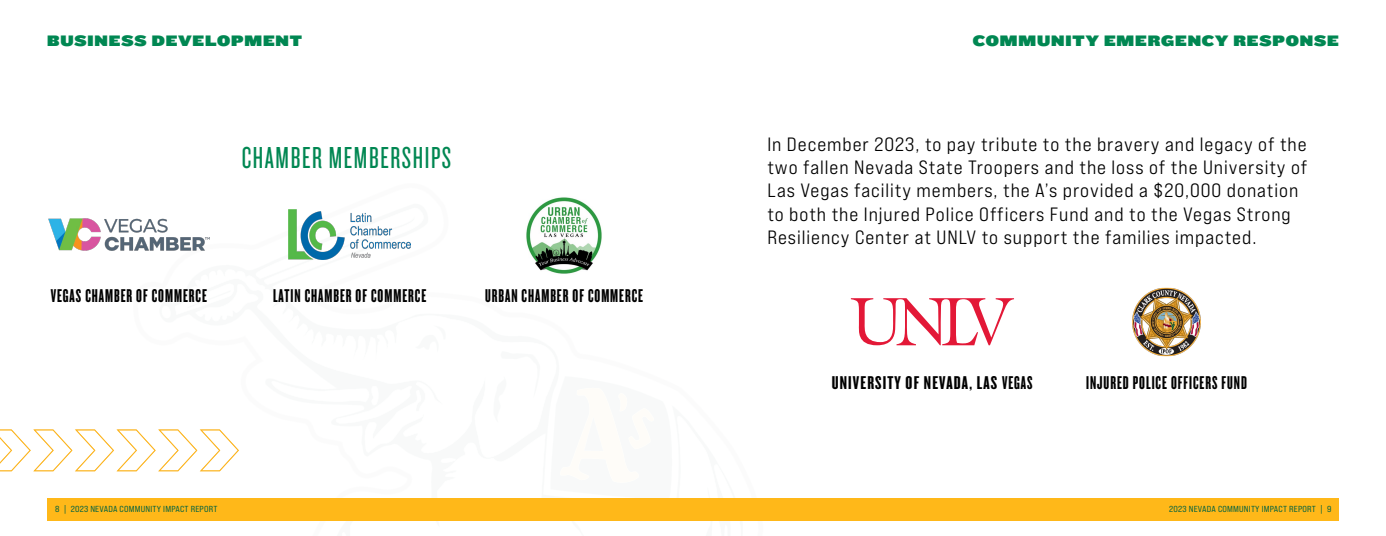
<style>
.page{position:relative;width:1386px;height:536px;background:#fff}
.page>*{position:absolute;margin:0;border:0;box-sizing:border-box;transform-origin:0 0}
.t1{font:31.5px "Knockout 27 Junior Bantamwt";letter-spacing:.05em;color:#008752}
.t2{font:19.25px/23.1px "Bebas Neue Pro Exp Md";letter-spacing:.05em;color:#000}
.t3{font:19.25px "Knockout 67 Full Bantamwt";letter-spacing:.05em;color:#000}
.t4{font:19.25px "Knockout 67 Full Bantamwt";letter-spacing:.05em;color:#000;scale:1.18 1}
.t5{font:15.75px "Knockout 93 Ultmt Heviwt";letter-spacing:.06em;color:#008752}
.t6{font:8.75px "Bebas Neue Pro Exp Rg";letter-spacing:.025em;color:#006241}
</style>
<div class="page">
<svg style="left:315px;top:520px;width:235px;height:1px"></svg>
<svg style="left:550px;top:520px;width:218px;height:1px"></svg>
<img style="left:288px;top:209px;width:123px;height:51px">
<img style="left:526px;top:197px;width:76px;height:77px">
<img style="left:48px;top:218px;width:162px;height:33px">
<svg style="left:0;top:429px;width:239px;height:42px"></svg>
<div style="left:47px;top:498px;width:1292px;height:22px;background:#ffb819"></div>
<svg style="left:851px;top:298px;width:163px;height:47px"></svg>
<img style="left:1132px;top:287px;width:69px;height:70px">
<p class="t5" style="left:47px;top:29px;width:256px">BUSINESS DEVELOPMENT</p>
<h1 class="t1" style="left:242px;top:139px;width:211px">CHAMBER MEMBERSHIPS</h1>
<p class="t3" style="left:51px;top:285px;width:158px">VEGAS CHAMBER OF COMMERCE</p>
<p class="t3" style="left:273px;top:285px;width:155px">LATIN CHAMBER OF COMMERCE</p>
<p class="t3" style="left:485px;top:285px;width:160px">URBAN CHAMBER OF COMMERCE</p>
<p class="t6" style="left:55px;top:504px;width:164px">8 | 2023 NEVADA COMMUNITY IMPACT REPORT</p>
<p class="t5" style="left:973px;top:29px;width:367px">COMMUNITY EMERGENCY RESPONSE</p>
<p class="t2" style="left:767px;top:132px;width:542px">In December 2023, to pay tribute to the bravery and legacy of the two fallen Nevada State Troopers and the loss of the University of Las Vegas facility members, the A’s provided a $20,000 donation to both the Injured Police Officers Fund and to the Vegas Strong Resiliency Center at UNLV to support the families impacted.</p>
<p class="t4" style="left:832px;top:371px;width:172px">UNIVERSITY OF NEVADA, LAS VEGAS</p>
<p class="t3" style="left:1086px;top:371px;width:162px">INJURED POLICE OFFICERS FUND</p>
<p class="t6" style="left:1169px;top:504px;width:164px">2023 NEVADA COMMUNITY IMPACT REPORT | 9</p>
</div>
